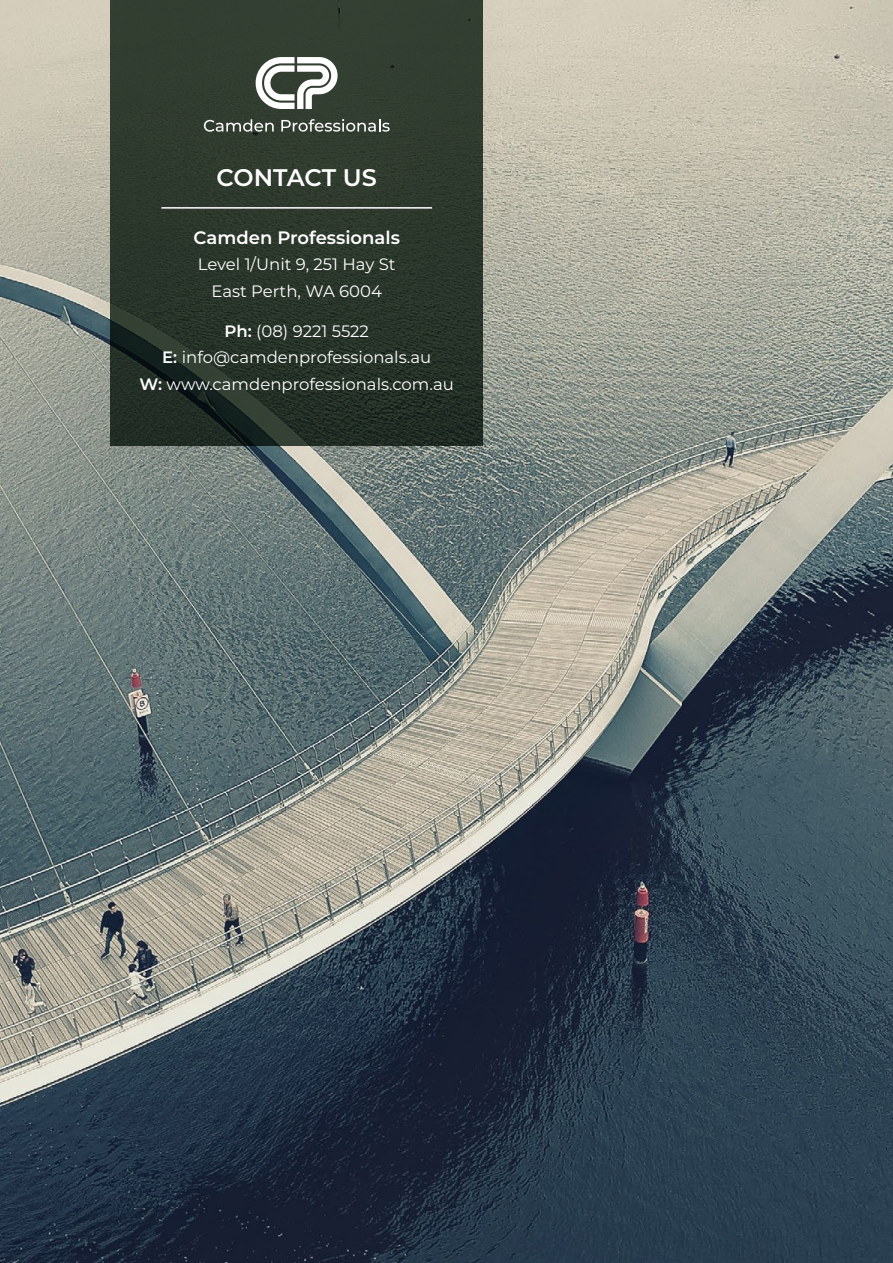
<style>
.page{position:relative;width:893px;height:1263px;background:#fff}
.page>*{position:absolute;margin:0;border:0;box-sizing:border-box;transform-origin:0 0}
.t1{font:600 24px "Montserrat";letter-spacing:-.01em;color:#fff}
.t2{font:600 18px "Montserrat";color:#fff}
.t3{font:16.5px/26.5px "Montserrat";color:#fff;text-align:center}
.s1{font-weight:600}
</style>
<div class="page">
<img style="left:0;top:0;width:893px;height:1263px">
<svg style="left:110px;top:0;width:373px;height:446px;background:#2a362b"></svg>
<svg style="left:204px;top:119px;width:70px;height:13px"></svg>
<svg style="left:281px;top:119px;width:109px;height:13px"></svg>
<svg style="left:256px;top:57px;width:82px;height:52px"></svg>
<hr style="left:161px;top:207px;width:271px;height:2px;background:#fff">
<h1 class="t1" style="left:217px;top:160px;width:162px">CONTACT US</h1>
<p class="t2" style="left:194px;top:224px;width:208px">Camden Professionals</p>
<p class="t3" style="left:198px;top:250px;width:199px">Level 1/Unit 9, 251 Hay St<br>East Perth, WA 6004</p>
<p class="t3" style="left:140px;top:317px;width:316px"><span class="s1">Ph:</span> (08) 9221 5522<br><span class="s1">E:</span> info@camdenprofessionals.au<br><span class="s1">W:</span> www.camdenprofessionals.com.au</p>
</div>
